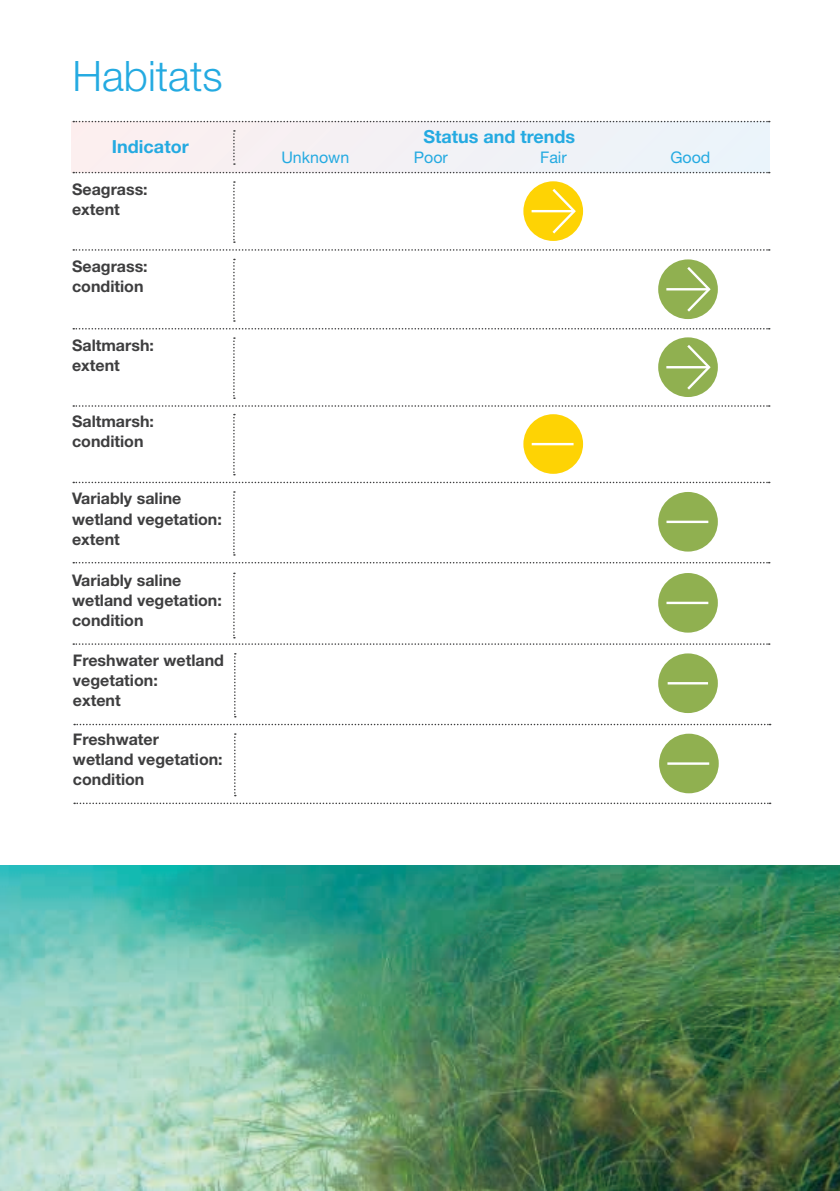
<style>
.page{position:relative;width:840px;height:1191px;background:#fff}
.page>*{position:absolute;margin:0;border:0;box-sizing:border-box;transform-origin:0 0}
.t1{font:300 42px "Helvetica Neue";color:#24aae1}
.t2{font:700 18px "Helvetica Neue";color:#24aae1}
.t3{font:700 16px/20px "Helvetica Neue";color:#3e3e3f}
.t4{font:16px "Helvetica Neue";color:#24aae1}
</style>
<div class="page">
<svg style="left:74px;top:724px;width:696px;height:1px"></svg>
<svg style="left:74px;top:802px;width:696px;height:2px"></svg>
<svg style="left:234px;top:653px;width:2px;height:64px"></svg>
<svg style="left:234px;top:733px;width:2px;height:63px"></svg>
<div style="left:657px;top:653px;width:60px;height:60px;background:#90b050;border-radius:50%"></div>
<hr style="left:667px;top:682px;width:40px;height:2px;background:#fff">
<div style="left:658px;top:733px;width:60px;height:60px;background:#90b050;border-radius:50%"></div>
<hr style="left:667px;top:762px;width:41px;height:3px;background:#fff">
<svg style="left:73px;top:249px;width:696px;height:2px"></svg>
<svg style="left:73px;top:328px;width:696px;height:1px"></svg>
<svg style="left:73px;top:405px;width:696px;height:2px"></svg>
<svg style="left:73px;top:562px;width:696px;height:1px"></svg>
<svg style="left:73px;top:482px;width:696px;height:1px"></svg>
<svg style="left:233px;top:181px;width:2px;height:62px"></svg>
<svg style="left:233px;top:259px;width:2px;height:63px"></svg>
<svg style="left:233px;top:337px;width:2px;height:62px"></svg>
<svg style="left:233px;top:491px;width:2px;height:64px"></svg>
<svg style="left:73px;top:572px;width:696px;height:73px"></svg>
<svg style="left:233px;top:414px;width:2px;height:61px"></svg>
<div style="left:72px;top:122px;width:696px;height:51px;background:#f3f1f5"></div>
<svg style="left:73px;top:121px;width:696px;height:1px"></svg>
<svg style="left:73px;top:172px;width:696px;height:1px"></svg>
<svg style="left:233px;top:130px;width:2px;height:35px"></svg>
<div style="left:523px;top:414px;width:59px;height:60px;background:#fed304;border-radius:50%"></div>
<hr style="left:531px;top:443px;width:42px;height:2px;background:#fff">
<div style="left:657px;top:573px;width:60px;height:59px;background:#90b050;border-radius:50%"></div>
<hr style="left:666px;top:601px;width:42px;height:3px;background:#fff">
<div style="left:657px;top:492px;width:60px;height:59px;background:#90b050;border-radius:50%"></div>
<hr style="left:666px;top:520px;width:42px;height:3px;background:#fff">
<img style="left:0;top:865px;width:839px;height:326px">
<div style="left:523px;top:181px;width:59px;height:60px;background:#fed304;border-radius:50%"></div>
<svg style="left:549px;top:186px;width:28px;height:50px"></svg>
<hr style="left:531px;top:210px;width:43px;height:2px;background:#fff">
<div style="left:657px;top:259px;width:60px;height:60px;background:#90b050;border-radius:50%"></div>
<svg style="left:684px;top:264px;width:28px;height:50px"></svg>
<hr style="left:666px;top:288px;width:42px;height:2px;background:#fff">
<div style="left:657px;top:337px;width:60px;height:60px;background:#90b050;border-radius:50%"></div>
<svg style="left:684px;top:342px;width:28px;height:50px"></svg>
<hr style="left:666px;top:366px;width:42px;height:2px;background:#fff">
<h1 class="t1" style="left:72px;top:50px;width:152px">Habitats</h1>
<p class="t2" style="left:112px;top:135px;width:78px">Indicator</p>
<p class="t3" style="left:72px;top:178px;width:77px">Seagrass: extent</p>
<p class="t3" style="left:72px;top:256px;width:77px">Seagrass: condition</p>
<p class="t3" style="left:72px;top:334px;width:83px">Saltmarsh: extent</p>
<p class="t3" style="left:72px;top:411px;width:83px">Saltmarsh: condition</p>
<p class="t3" style="left:72px;top:488px;width:151px">Variably saline wetland vegetation: extent</p>
<p class="t3" style="left:72px;top:570px;width:151px">Variably saline wetland vegetation: condition</p>
<p class="t3" style="left:73px;top:650px;width:152px">Freshwater wetland vegetation:<br>extent</p>
<p class="t3" style="left:73px;top:729px;width:151px">Freshwater wetland vegetation: condition</p>
<p class="t2" style="left:423px;top:125px;width:153px">Status and trends</p>
<p class="t4" style="left:281px;top:148px;width:69px">Unknown</p>
<p class="t4" style="left:413px;top:148px;width:36px">Poor</p>
<p class="t4" style="left:540px;top:148px;width:28px">Fair</p>
<p class="t4" style="left:670px;top:148px;width:41px">Good</p>
</div>
